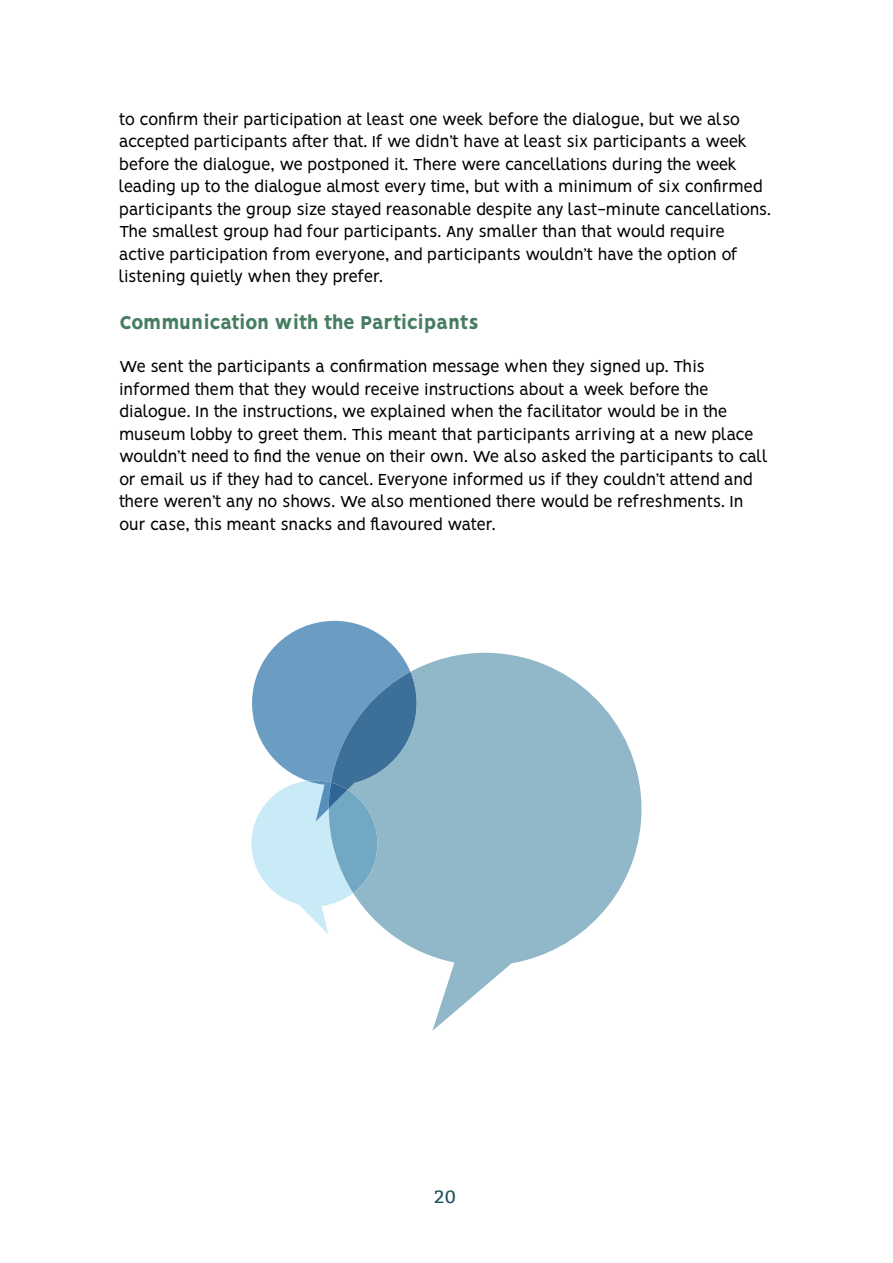
<style>
.page{position:relative;width:893px;height:1263px;background:#fff}
.page>*{position:absolute;margin:0;border:0;box-sizing:border-box;transform-origin:0 0}
.Väliotsikko{font:800 21px "Vision";letter-spacing:-.025em;color:#477d61}
.Leipäteksti{font:18px/22.5px "Vision";letter-spacing:-.03em;color:#000}
.t1{font:18px "Bitter";color:#24545e}
</style>
<div class="page">
<svg style="left:391px;top:653px;width:251px;height:378px;fill:#91b8c9"></svg>
<svg style="left:251px;top:621px;width:166px;height:313px"></svg>
<p class="Leipäteksti" style="left:119px;top:108px;width:653px">to confirm their participation at least one week before the dialogue, but we also accepted participants after that. If we didn’t have at least six participants a week before the dialogue, we postponed it. There were cancellations during the week leading up to the dialogue almost every time, but with a minimum of six confirmed participants the group size stayed reasonable despite any last-minute cancellations.<br>The smallest group had four participants. Any smaller than that would require active participation from everyone, and participants wouldn’t have the option of listening quietly when they prefer.</p>
<p class="Väliotsikko" style="left:119px;top:309px;width:361px">Communication with the Participants</p>
<p class="Leipäteksti" style="left:119px;top:355px;width:650px">We sent the participants a confirmation message when they signed up. This informed them that they would receive instructions about a week before the dialogue. In the instructions, we explained when the facilitator would be in the museum lobby to greet them. This meant that participants arriving at a new place wouldn’t need to find the venue on their own. We also asked the participants to call or email us if they had to cancel. Everyone informed us if they couldn’t attend and there weren’t any no shows. We also mentioned there would be refreshments. In our case, this meant snacks and flavoured water.</p>
<p class="t1" style="left:434px;top:1186px;width:23px">20</p>
</div>
